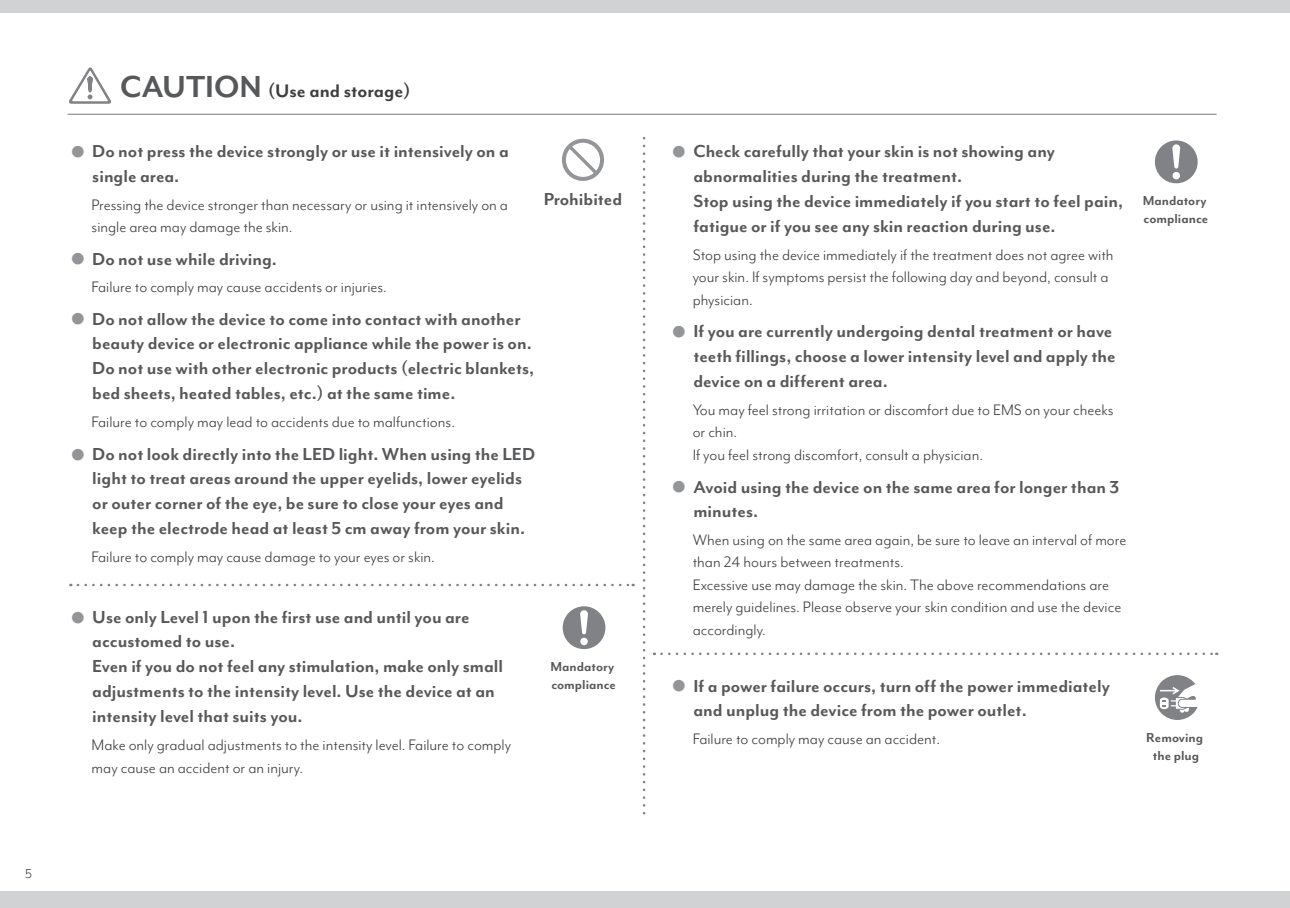
<style>
.page{position:relative;width:1290px;height:908px;background:#fff}
.page>*{position:absolute;margin:0;border:0;box-sizing:border-box;transform-origin:0 0}
.t1{font:700 21px "Mr Eaves Mod OT";color:#3e3e3f}
.t2{font:700 20px/24.8px "Mr Eaves Mod OT";color:#57585a}
.t3{font:17.5px/22.5px "Mr Eaves Mod OT";color:#3e3e3f}
.t4{font:700 15px/17.5px "Mr Eaves Mod OT";color:#57585a}
.t5{font:15px "Mr Eaves Mod OT";color:#3e3e3f}
.s1{font-size:35px;color:#57585a}
.s2{color:#939598}
</style>
<div class="page">
<div style="left:0;top:0;width:1290px;height:12px;background:#d1d2d4"></div>
<div style="left:0;top:891px;width:1290px;height:16px;background:#d1d2d4"></div>
<svg style="left:1155px;top:140px;width:42px;height:43px"></svg>
<svg style="left:563px;top:606px;width:42px;height:42px"></svg>
<hr style="left:68px;top:114px;width:1148px;height:1px;background:#939598">
<svg style="left:69px;top:67px;width:42px;height:37px"></svg>
<svg style="left:643px;top:138px;width:2px;height:677px"></svg>
<svg style="left:661px;top:652px;width:556px;height:2px"></svg>
<svg style="left:78px;top:583px;width:556px;height:3px"></svg>
<svg style="left:562px;top:138px;width:42px;height:43px"></svg>
<svg style="left:1155px;top:675px;width:42px;height:44px"></svg>
<p class="t5" style="left:25px;top:864px;width:8px">5</p>
<p class="t1" style="left:120px;top:79px;width:292px"><span class="s1">CAUTION</span> (Use and storage)</p>
<p class="t2" style="left:92px;top:139px;width:418px;text-indent:-22px"><span class="s2">●</span> Do not press the device strongly or use it intensively on a single area.</p>
<p class="t3" style="left:92px;top:193px;width:418px">Pressing the device stronger than necessary or using it intensively on a single area may damage the skin.</p>
<p class="t2" style="left:70px;top:247px;width:208px"><span class="s2">●</span> Do not use while driving.</p>
<p class="t3" style="left:92px;top:276px;width:297px">Failure to comply may cause accidents or injuries.</p>
<p class="t2" style="left:92px;top:307px;width:443px;text-indent:-22px"><span class="s2">●</span> Do not allow the device to come into contact with another beauty device or electronic appliance while the power is on.<br>Do not use with other electronic products (electric blankets, bed sheets, heated tables, etc.) at the same time.</p>
<p class="t3" style="left:92px;top:411px;width:365px">Failure to comply may lead to accidents due to malfunctions.</p>
<p class="t2" style="left:70px;top:442px;width:466px;text-align:center"><span class="s2">●</span> Do not look directly into the LED light. When using the LED light to treat areas around the upper eyelids, lower eyelids<br>or outer corner of the eye, be sure to close your eyes and<br>keep the electrode head at least 5 cm away from your skin.</p>
<p class="t3" style="left:92px;top:546px;width:345px">Failure to comply may cause damage to your eyes or skin.</p>
<p class="t2" style="left:544px;top:187px;width:80px">Prohibited</p>
<p class="t2" style="left:92px;top:604px;width:412px;text-indent:-22px"><span class="s2">●</span> Use only Level 1 upon the first use and until you are accustomed to use.<br>Even if you do not feel any stimulation, make only small adjustments to the intensity level. Use the device at an intensity level that suits you.</p>
<p class="t3" style="left:92px;top:733px;width:421px">Make only gradual adjustments to the intensity level. Failure to comply may cause an accident or an injury.</p>
<p class="t4" style="left:550px;top:657px;width:67px">Mandatory compliance</p>
<p class="t2" style="left:693px;top:139px;width:431px;text-indent:-22px"><span class="s2">●</span> Check carefully that your skin is not showing any abnormalities during the treatment.<br>Stop using the device immediately if you start to feel pain, fatigue or if you see any skin reaction during use.</p>
<p class="t3" style="left:693px;top:243px;width:422px">Stop using the device immediately if the treatment does not agree with your skin. If symptoms persist the following day and beyond, consult a physician.</p>
<p class="t2" style="left:693px;top:319px;width:424px;text-indent:-22px"><span class="s2">●</span> If you are currently undergoing dental treatment or have teeth fillings, choose a lower intensity level and apply the device on a different area.</p>
<p class="t3" style="left:693px;top:398px;width:422px">You may feel strong irritation or discomfort due to EMS on your cheeks or chin.<br>If you feel strong discomfort, consult a physician.</p>
<p class="t2" style="left:693px;top:474px;width:427px;text-indent:-22px"><span class="s2">●</span> Avoid using the device on the same area for longer than 3 minutes.</p>
<p class="t3" style="left:693px;top:528px;width:435px">When using on the same area again, be sure to leave an interval of more than 24 hours between treatments.<br>Excessive use may damage the skin. The above recommendations are merely guidelines. Please observe your skin condition and use the device accordingly.</p>
<p class="t4" style="left:1143px;top:192px;width:67px">Mandatory compliance</p>
<p class="t2" style="left:693px;top:673px;width:418px;text-indent:-22px"><span class="s2">●</span> If a power failure occurs, turn off the power immediately and unplug the device from the power outlet.</p>
<p class="t3" style="left:693px;top:727px;width:249px">Failure to comply may cause an accident.</p>
<p class="t4" style="left:1146px;top:728px;width:58px;text-align:center">Removing the plug</p>
</div>
